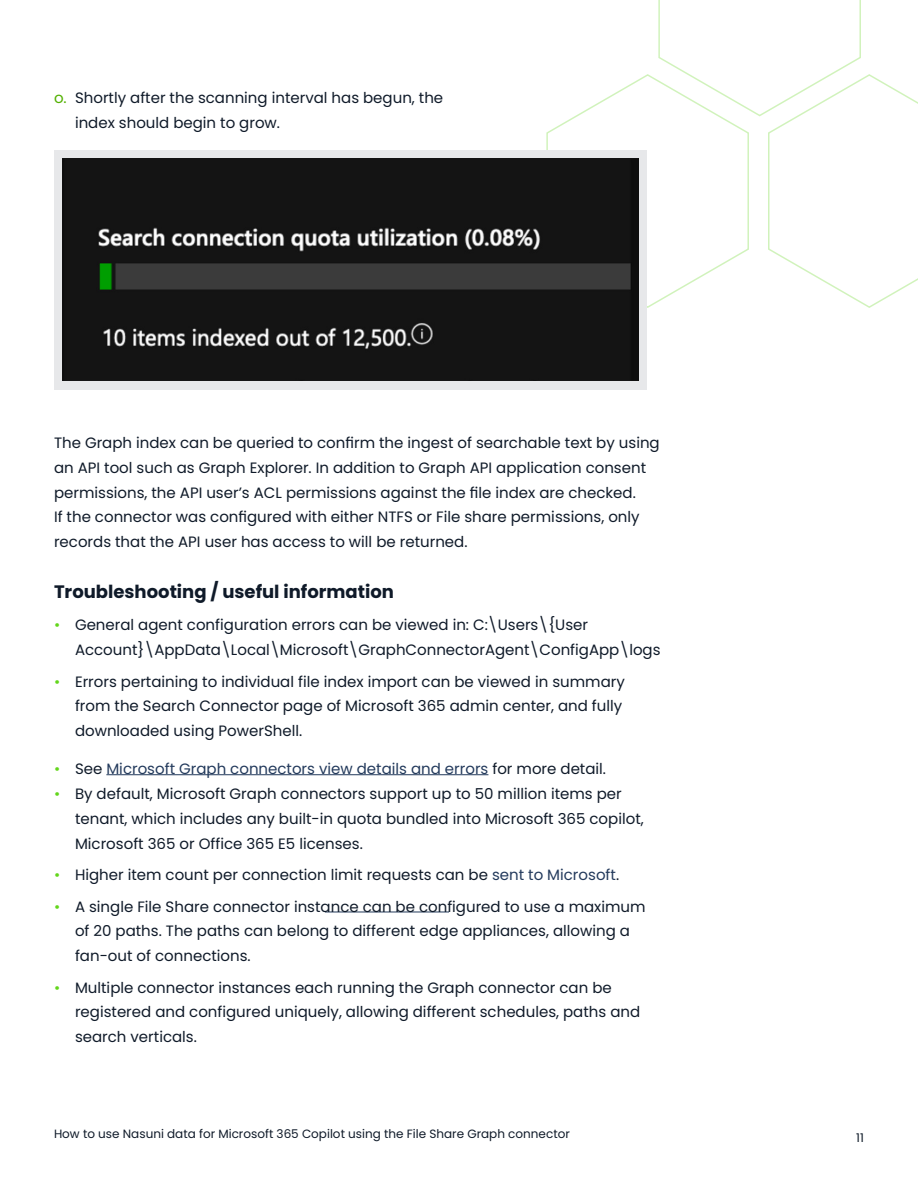
<style>
.page{position:relative;width:918px;height:1188px;background:#fff}
.page>*{position:absolute;margin:0;border:0;box-sizing:border-box;transform-origin:0 0}
.t1{font:700 18px "Poppins";color:#0f1a29}
.Body{font:15px/24.8px "Poppins";color:#0f1a29}
.t2{font:15px "Poppins";color:#233a5c}
.t3{font:12px "Poppins";color:#0f1a29}
.s1{color:#52b000}
.s2{color:#63d61c}
.s3{color:#0f1a29}
.s4{color:#233a5c}
</style>
<div class="page">
<svg style="left:546px;top:74px;width:112px;height:234px"></svg>
<svg style="left:658px;top:0;width:260px;height:308px"></svg>
<hr style="left:106px;top:774px;width:382px;height:1px;background:#233a5c">
<hr style="left:325px;top:912px;width:124px;height:1px;background:#233a5c">
<div style="left:54px;top:151px;width:593px;height:239px;background:#e7e8ea"></div>
<img style="left:63px;top:159px;width:575px;height:222px">
<p class="Body" style="left:75px;top:86px;width:370px;text-indent:-21px"><span class="s1">o.</span> Shortly after the scanning interval has begun, the index should begin to grow.</p>
<p class="Body" style="left:54px;top:431px;width:607px">The Graph index can be queried to confirm the ingest of searchable text by using an API tool such as Graph Explorer. In addition to Graph API application consent permissions, the API user’s ACL permissions against the file index are checked.<br>If the connector was configured with either NTFS or File share permissions, only records that the API user has access to will be returned.</p>
<h2 class="t1" style="left:54px;top:581px;width:342px">Troubleshooting / useful information</h2>
<p class="Body" style="left:75px;top:613px;width:587px;text-indent:-21px"><span class="s2">•</span> General agent configuration errors can be viewed in: C:\Users\{User<br>Account}\AppData\Local\Microsoft\GraphConnectorAgent\ConfigApp\logs</p>
<p class="Body" style="left:75px;top:669px;width:551px;text-indent:-21px"><span class="s2">•</span> Errors pertaining to individual file index import can be viewed in summary from the Search Connector page of Microsoft 365 admin center, and fully downloaded using PowerShell.</p>
<p class="t2" style="left:54px;top:760px;width:554px"><span class="s2">•</span> <span class="s3">See</span> Microsoft Graph connectors view details and errors <span class="s3">for more detail.</span></p>
<p class="Body" style="left:75px;top:782px;width:570px;text-indent:-21px"><span class="s2">•</span> By default, Microsoft Graph connectors support up to 50 million items per tenant, which includes any built-in quota bundled into Microsoft 365 copilot,<br>Microsoft 365 or Office 365 E5 licenses.</p>
<p class="Body" style="left:54px;top:863px;width:567px"><span class="s2">•</span> Higher item count per connection limit requests can be <span class="s4">sent to Microsoft</span>.</p>
<p class="Body" style="left:75px;top:894px;width:572px;text-indent:-21px"><span class="s2">•</span> A single File Share connector instance can be configured to use a maximum of 20 paths. The paths can belong to different edge appliances, allowing a fan-out of connections.</p>
<p class="Body" style="left:75px;top:975px;width:567px;text-indent:-21px"><span class="s2">•</span> Multiple connector instances each running the Graph connector can be registered and configured uniquely, allowing different schedules, paths and search verticals.</p>
<p class="t3" style="left:54px;top:1127px;width:517px">How to use Nasuni data for Microsoft 365 Copilot using the File Share Graph connector</p>
<p class="t3" style="left:856px;top:1131px;width:9px">11</p>
</div>
